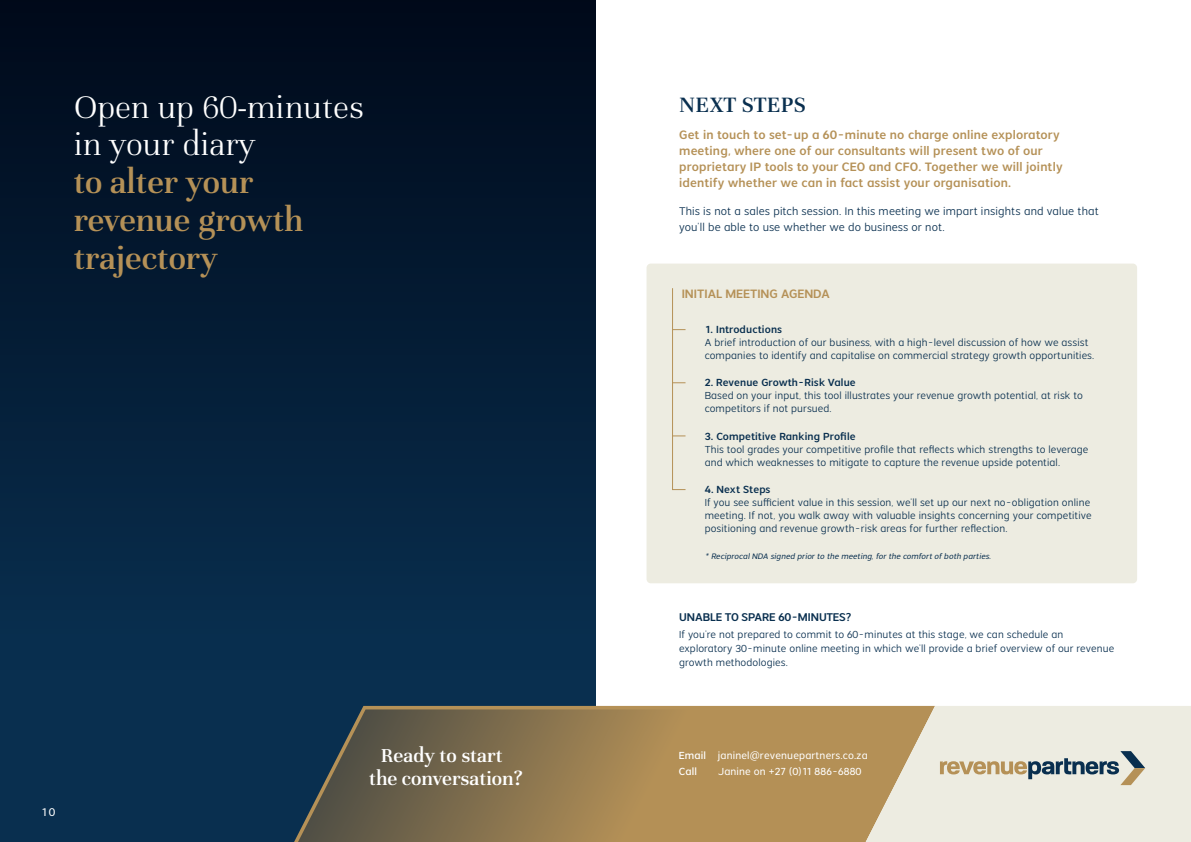
<style>
.page{position:relative;width:1191px;height:842px;background:#fff}
.page>*{position:absolute;margin:0;border:0;box-sizing:border-box;transform-origin:0 0}
.t1{font:500 36px/37.8px "Unna";color:#b59157}
.t2{font:300 36px/37.8px "Unna";color:#fff}
.t3{font:500 24px "Unna";letter-spacing:.01em;color:#092f4f}
.t4{font:500 21.6px/23px "Unna";color:#fff;text-align:center}
.Forward_INTRO{font:600 13px/16px "Vistol Sans";letter-spacing:.01em;color:#b59157}
.Forward_INTRO-2{font:300 12px/16px "Vistol Sans";letter-spacing:.01em;color:#092f4f}
.Forward_INTRO-3{font:600 12px "Vistol Sans";letter-spacing:-.005em;color:#092f4f}
.Folio_Mag_Name{font:12px "Vistol Sans";color:#fff}
.Forward_INTRO-4{font:300 11px/13px "Vistol Sans";letter-spacing:.01em;color:#092f4f}
.Forward_INTRO-5{font:11px/16px "Vistol Sans";letter-spacing:.015em;color:#fff}
.Forward_INTRO-6{font:italic 8.5px "Vistol Sans";color:#092f4f}
.s1{font-weight:600}
.s2{font-weight:500}
</style>
<div class="page">
<div style="left:0;top:0;width:595px;height:842px;background:#092f4f"></div>
<div style="left:0;top:0;width:595px;height:669px;background:linear-gradient(to bottom,#00091a,#093050)"></div>
<div style="left:646px;top:264px;width:491px;height:319px;background:#edece1;border-radius:4px"></div>
<svg style="left:672px;top:288px;width:14px;height:202px"></svg>
<svg style="left:294px;top:709px;width:571px;height:133px;background:#8d7750"></svg>
<svg style="left:865px;top:706px;width:326px;height:136px;background:#e5e0cf"></svg>
<svg style="left:940px;top:751px;width:205px;height:34px;background:#c5c5ba"></svg>
<p class="t2" style="left:74px;top:85px;width:291px">Open up 60-minutes in your diary</p>
<p class="t1" style="left:74px;top:161px;width:231px">to alter your revenue growth trajectory</p>
<p class="t3" style="left:679px;top:87px;width:128px">NEXT STEPS</p>
<p class="Forward_INTRO" style="left:679px;top:127px;width:385px">Get in touch to set-up a 60-minute no charge online exploratory meeting, where one of our consultants will present two of our proprietary IP tools to your CEO and CFO. Together we will jointly identify whether we can in fact assist your organisation.</p>
<p class="Forward_INTRO-2" style="left:679px;top:203px;width:421px">This is not a sales pitch session. In this meeting we impart insights and value that you’ll be able to use whether we do business or not.</p>
<p class="Forward_INTRO" style="left:681px;top:286px;width:149px">INITIAL MEETING AGENDA</p>
<p class="Forward_INTRO-4" style="left:704px;top:323px;width:391px"><span class="s1">1. Introductions<br></span>A brief introduction of our business, with a high-level discussion of how we assist companies to identify and capitalise on commercial strategy growth opportunities.</p>
<p class="Forward_INTRO-4" style="left:704px;top:376px;width:379px"><span class="s1">2. Revenue Growth-Risk Value<br></span>Based on your input, this tool illustrates your revenue growth potential, at risk to competitors if not pursued.</p>
<p class="Forward_INTRO-4" style="left:704px;top:429px;width:385px"><span class="s1">3. Competitive Ranking Profile<br></span>This tool grades your competitive profile that reflects which strengths to leverage and which weaknesses to mitigate to capture the revenue upside potential.</p>
<p class="Forward_INTRO-4" style="left:704px;top:483px;width:388px"><span class="s1">4. Next Steps<br></span>If you see sufficient value in this session, we’ll set up our next no-obligation online meeting. If not, you walk away with valuable insights concerning your competitive positioning and revenue growth-risk areas for further reflection.</p>
<p class="Forward_INTRO-6" style="left:704px;top:551px;width:289px">* Reciprocal NDA signed prior to the meeting, for the comfort of both parties.</p>
<p class="Forward_INTRO-3" style="left:679px;top:611px;width:174px">UNABLE TO SPARE 60-MINUTES?</p>
<p class="Forward_INTRO-4" style="left:679px;top:628px;width:436px;line-height:14px">If you’re not prepared to commit to 60-minutes at this stage, we can schedule an exploratory 30-minute online meeting in which we’ll provide a brief overview of our revenue growth methodologies.</p>
<p class="Folio_Mag_Name" style="left:41px;top:805px;width:16px">10</p>
<p class="t4" style="left:369px;top:742px;width:155px">Ready to start the conversation?</p>
<p class="Forward_INTRO-5" style="left:679px;top:747px;width:190px"><span class="s2">Email</span> janinel@revenuepartners.co.za<br><span class="s2">Call</span></p>
<p class="Forward_INTRO-5" style="left:718px;top:763px;width:145px">Janine on +27 (0)11 886-6880</p>
</div>
